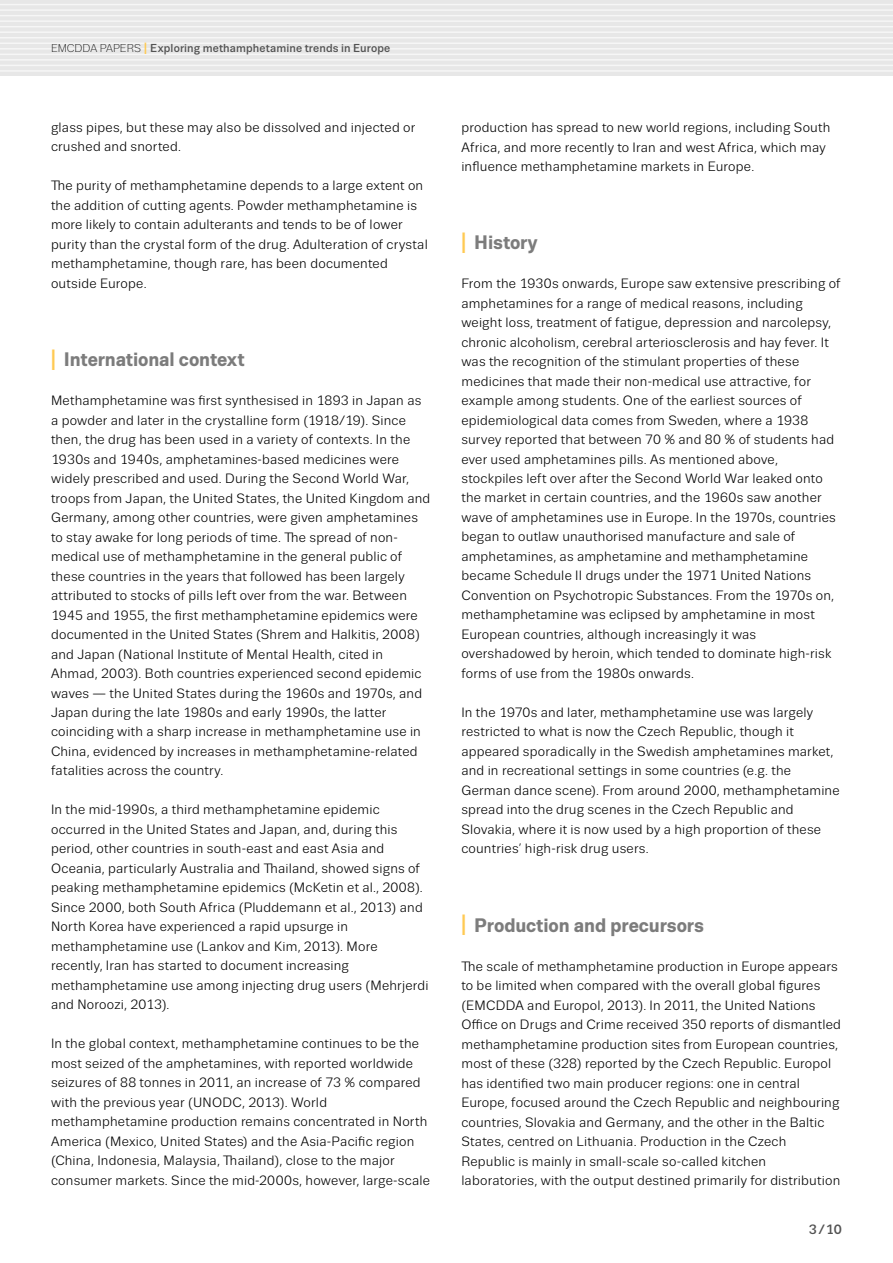
<style>
.page{position:relative;width:893px;height:1263px;background:#fff}
.page>*{position:absolute;margin:0;border:0;box-sizing:border-box;transform-origin:0 0}
.I_Headline{font:700 19.5px "Trivia Sans";letter-spacing:-.005em;color:#7c7c7c}
.TEXT_Regular_9_13{font:13.5px/19.5px "Trivia Sans";letter-spacing:.015em;color:#000}
.t1{font:500 13.5px "Trivia Sans";color:#535353}
.t2{font:500 11.55px "Trivia Sans";letter-spacing:.01em;color:#535353}
.s1{font-weight:300;font-size:11.25px;color:#000}
.s2{font-size:16.2px;color:#ffca53}
.s3{font-size:29.25px;color:#ffca53}
</style>
<div class="page">
<div style="left:0;top:0;width:893px;height:76px;background:#e7e7e7"></div>
<hr style="left:0;top:4px;width:893px;height:1px;background:#f6f6f6">
<hr style="left:0;top:9px;width:893px;height:2px;background:#f6f6f6">
<hr style="left:0;top:15px;width:893px;height:1px;background:#f6f6f6">
<hr style="left:0;top:20px;width:893px;height:2px;background:#f6f6f6">
<hr style="left:0;top:26px;width:893px;height:1px;background:#f6f6f6">
<hr style="left:0;top:31px;width:893px;height:2px;background:#f6f6f6">
<hr style="left:0;top:37px;width:893px;height:1px;background:#f6f6f6">
<hr style="left:0;top:43px;width:893px;height:1px;background:#f6f6f6">
<hr style="left:0;top:48px;width:893px;height:2px;background:#f6f6f6">
<hr style="left:0;top:54px;width:893px;height:1px;background:#f6f6f6">
<hr style="left:0;top:59px;width:893px;height:2px;background:#f6f6f6">
<hr style="left:0;top:65px;width:893px;height:1px;background:#f6f6f6">
<hr style="left:0;top:70px;width:893px;height:2px;background:#f6f6f6">
<p class="t2" style="left:51px;top:42px;width:341px"><span class="s1">EMCDDA PAPERS</span> <span class="s2">I</span> Exploring methamphetamine trends in Europe</p>
<p class="TEXT_Regular_9_13" style="left:51px;top:118px;width:366px">glass pipes, but these may also be dissolved and injected or crushed and snorted.</p>
<p class="TEXT_Regular_9_13" style="left:51px;top:176px;width:378px">The purity of methamphetamine depends to a large extent on the addition of cutting agents. Powder methamphetamine is more likely to contain adulterants and tends to be of lower purity than the crystal form of the drug. Adulteration of crystal methamphetamine, though rare, has been documented outside Europe.</p>
<p class="I_Headline" style="left:51px;top:349px;width:195px"><span class="s3">I</span> International context</p>
<p class="TEXT_Regular_9_13" style="left:51px;top:391px;width:381px">Methamphetamine was first synthesised in 1893 in Japan as a powder and later in the crystalline form (1918/19). Since then, the drug has been used in a variety of contexts. In the 1930s and 1940s, amphetamines-based medicines were widely prescribed and used. During the Second World War, troops from Japan, the United States, the United Kingdom and Germany, among other countries, were given amphetamines to stay awake for long periods of time. The spread of non&shy;medical use of methamphetamine in the general public of these countries in the years that followed has been largely attributed to stocks of pills left over from the war. Between 1945 and 1955, the first methamphetamine epidemics were documented in the United States (Shrem and Halkitis, 2008) and Japan (National Institute of Mental Health, cited in Ahmad, 2003). Both countries experienced second epidemic waves — the United States during the 1960s and 1970s, and Japan during the late 1980s and early 1990s, the latter coinciding with a sharp increase in methamphetamine use in China, evidenced by increases in methamphetamine-related fatalities across the country.</p>
<p class="TEXT_Regular_9_13" style="left:51px;top:800px;width:379px">In the mid-1990s, a third methamphetamine epidemic occurred in the United States and Japan, and, during this period, other countries in south-east and east Asia and Oceania, particularly Australia and Thailand, showed signs of peaking methamphetamine epidemics (McKetin et al., 2008).<br>Since 2000, both South Africa (Pluddemann et al., 2013) and North Korea have experienced a rapid upsurge in methamphetamine use (Lankov and Kim, 2013). More recently, Iran has started to document increasing methamphetamine use among injecting drug users (Mehrjerdi and Noroozi, 2013).</p>
<p class="TEXT_Regular_9_13" style="left:51px;top:1034px;width:380px">In the global context, methamphetamine continues to be the most seized of the amphetamines, with reported worldwide seizures of 88 tonnes in 2011, an increase of 73 % compared with the previous year (UNODC, 2013). World methamphetamine production remains concentrated in North America (Mexico, United States) and the Asia-Pacific region (China, Indonesia, Malaysia, Thailand), close to the major consumer markets. Since the mid-2000s, however, large-scale</p>
<p class="TEXT_Regular_9_13" style="left:461px;top:118px;width:371px">production has spread to new world regions, including South<br>Africa, and more recently to Iran and west Africa, which may influence methamphetamine markets in Europe.</p>
<p class="I_Headline" style="left:461px;top:232px;width:78px"><span class="s3">I</span> History</p>
<p class="TEXT_Regular_9_13" style="left:461px;top:274px;width:381px">From the 1930s onwards, Europe saw extensive prescribing of amphetamines for a range of medical reasons, including weight loss, treatment of fatigue, depression and narcolepsy, chronic alcoholism, cerebral arteriosclerosis and hay fever. It was the recognition of the stimulant properties of these medicines that made their non-medical use attractive, for example among students. One of the earliest sources of epidemiological data comes from Sweden, where a 1938 survey reported that between 70 % and 80 % of students had ever used amphetamines pills. As mentioned above, stockpiles left over after the Second World War leaked onto the market in certain countries, and the 1960s saw another wave of amphetamines use in Europe. In the 1970s, countries began to outlaw unauthorised manufacture and sale of amphetamines, as amphetamine and methamphetamine became Schedule II drugs under the 1971 United Nations Convention on Psychotropic Substances. From the 1970s on, methamphetamine was eclipsed by amphetamine in most European countries, although increasingly it was overshadowed by heroin, which tended to dominate high-risk forms of use from the 1980s onwards.</p>
<p class="TEXT_Regular_9_13" style="left:461px;top:703px;width:380px">In the 1970s and later, methamphetamine use was largely restricted to what is now the Czech Republic, though it appeared sporadically in the Swedish amphetamines market, and in recreational settings in some countries (e.g. the German dance scene). From around 2000, methamphetamine spread into the drug scenes in the Czech Republic and Slovakia, where it is now used by a high proportion of these countries’ high-risk drug users.</p>
<p class="I_Headline" style="left:461px;top:914px;width:244px"><span class="s3">I</span> Production and precursors</p>
<p class="TEXT_Regular_9_13" style="left:461px;top:956px;width:381px">The scale of methamphetamine production in Europe appears to be limited when compared with the overall global figures (EMCDDA and Europol, 2013). In 2011, the United Nations Office on Drugs and Crime received 350 reports of dismantled methamphetamine production sites from European countries, most of these (328) reported by the Czech Republic. Europol has identified two main producer regions: one in central Europe, focused around the Czech Republic and neighbouring countries, Slovakia and Germany, and the other in the Baltic States, centred on Lithuania. Production in the Czech Republic is mainly in small-scale so-called kitchen laboratories, with the output destined primarily for distribution</p>
<p class="t1" style="left:809px;top:1222px;width:35px">3/10</p>
</div>
